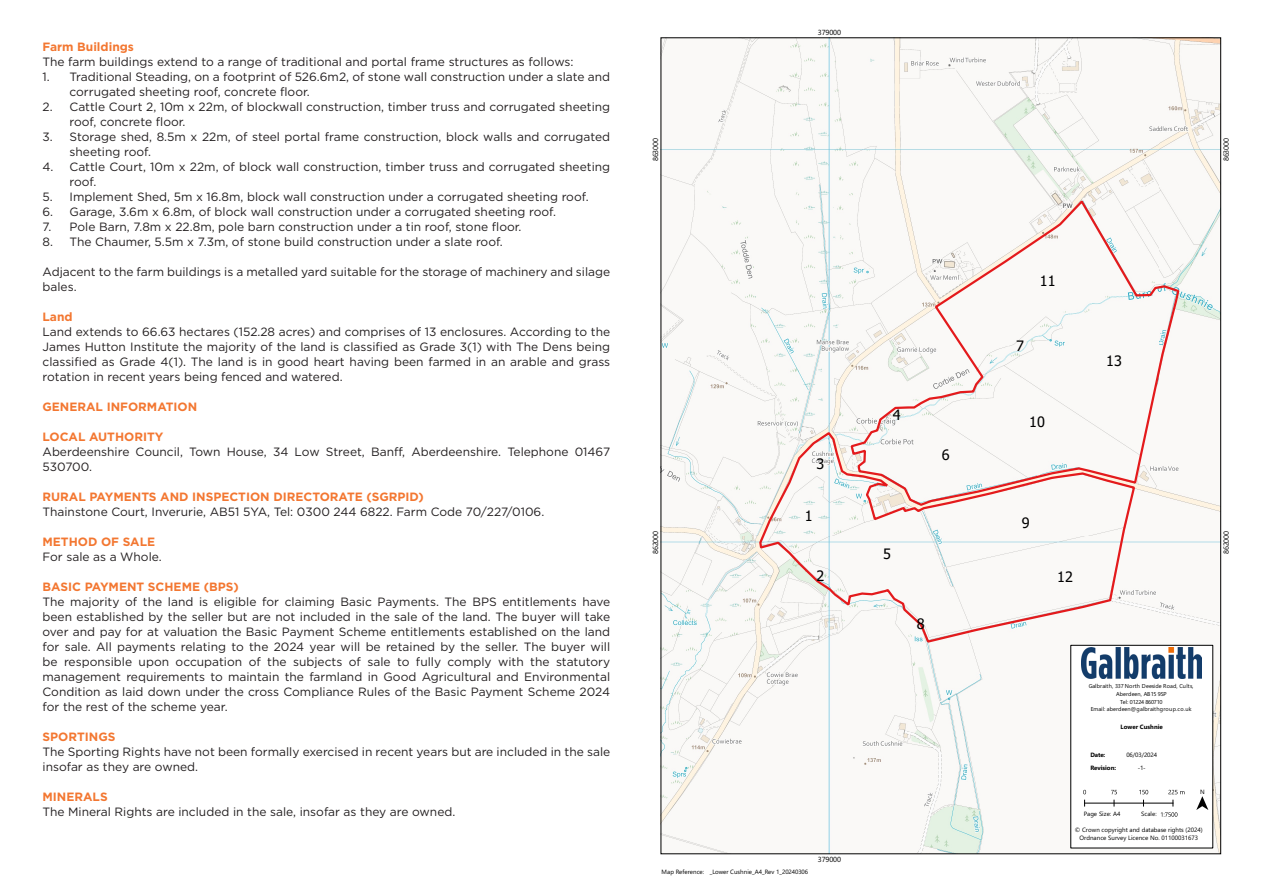
<style>
.page{position:relative;width:1263px;height:893px;background:#fff}
.page>*{position:absolute;margin:0;border:0;box-sizing:border-box;transform-origin:0 0}
.t1{font:14.4px "Tahoma";letter-spacing:.005em;color:#000}
.Body_Text{font:12px/15px "Gotham HTF";color:#231f20}
.Headings_Text{font:700 12px "Gotham HTF";color:#f37731}
.t2{font:7.35px "Segoe UI Regular";letter-spacing:-.02em;color:#000}
.t3{font:6.15px/8.2px "Segoe UI Regular";color:#000;text-align:center}
.t4{font:6.15px "Segoe UI Bold";color:#000}
.t5{font:5.7px/7.8px "Segoe UI Regular";letter-spacing:.005em;color:#000;text-align:center}
</style>
<div class="page">
<img style="left:663px;top:39px;width:556px;height:813px">
<svg style="left:849px;top:198px;width:332px;height:309px"></svg>
<svg style="left:758px;top:430px;width:379px;height:214px"></svg>
<div style="left:1070px;top:645px;width:143px;height:203px;background:#fff"></div>
<img style="left:1082px;top:648px;width:119px;height:31px">
<hr style="left:1084px;top:803px;width:89px;height:1px;background:#000">
<svg style="left:1111px;top:790px;width:6px;height:4px"></svg>
<svg style="left:1139px;top:790px;width:9px;height:4px"></svg>
<svg style="left:1168px;top:790px;width:16px;height:4px"></svg>
<svg style="left:1161px;top:812px;width:16px;height:5px"></svg>
<svg style="left:1196px;top:796px;width:12px;height:14px"></svg>
<p class="Headings_Text" style="left:43px;top:40px;width:93px">Farm Buildings</p>
<p class="Body_Text" style="left:43px;top:54px;width:532px">The farm buildings extend to a range of traditional and portal frame structures as follows:</p>
<p class="Body_Text" style="left:70px;top:69px;width:542px;text-indent:-27px">1. Traditional Steading, on a footprint of 526.6m2, of stone wall construction under a slate and corrugated sheeting roof, concrete floor.</p>
<p class="Body_Text" style="left:70px;top:99px;width:542px;text-indent:-27px">2. Cattle Court 2, 10m x 22m, of blockwall construction, timber truss and corrugated sheeting roof, concrete floor.</p>
<p class="Body_Text" style="left:70px;top:129px;width:542px;text-indent:-27px">3. Storage shed, 8.5m x 22m, of steel portal frame construction, block walls and corrugated sheeting roof.</p>
<p class="Body_Text" style="left:70px;top:159px;width:542px;text-indent:-27px">4. Cattle Court, 10m x 22m, of block wall construction, timber truss and corrugated sheeting roof.</p>
<p class="Body_Text" style="left:43px;top:189px;width:548px">5. Implement Shed, 5m x 16.8m, block wall construction under a corrugated sheeting roof.</p>
<p class="Body_Text" style="left:43px;top:204px;width:515px">6. Garage, 3.6m x 6.8m, of block wall construction under a corrugated sheeting roof.</p>
<p class="Body_Text" style="left:43px;top:219px;width:480px">7. Pole Barn, 7.8m x 22.8m, pole barn construction under a tin roof, stone floor.</p>
<p class="Body_Text" style="left:43px;top:234px;width:462px">8. The Chaumer, 5.5m x 7.3m, of stone build construction under a slate roof.</p>
<p class="Body_Text" style="left:43px;top:264px;width:569px">Adjacent to the farm buildings is a metalled yard suitable for the storage of machinery and silage bales.</p>
<p class="Headings_Text" style="left:43px;top:310px;width:32px">Land</p>
<p class="Body_Text" style="left:43px;top:324px;width:569px;text-align:justify">Land extends to 66.63 hectares (152.28 acres) and comprises of 13 enclosures. According to the James Hutton Institute the majority of the land is classified as Grade 3(1) with The Dens being classified as Grade 4(1). The land is in good heart having been farmed in an arable and grass rotation in recent years being fenced and watered.</p>
<p class="Headings_Text" style="left:43px;top:400px;width:156px">GENERAL INFORMATION</p>
<p class="Headings_Text" style="left:43px;top:430px;width:122px">LOCAL AUTHORITY</p>
<p class="Body_Text" style="left:43px;top:444px;width:569px">Aberdeenshire Council, Town House, 34 Low Street, Banff, Aberdeenshire. Telephone 01467<br>530700.</p>
<p class="Headings_Text" style="left:43px;top:490px;width:383px">RURAL PAYMENTS AND INSPECTION DIRECTORATE (SGRPID)</p>
<p class="Body_Text" style="left:43px;top:504px;width:503px">Thainstone Court, Inverurie, AB51 5YA, Tel: 0300 244 6822. Farm Code 70/227/0106.</p>
<p class="Headings_Text" style="left:43px;top:535px;width:114px">METHOD OF SALE</p>
<p class="Body_Text" style="left:43px;top:549px;width:121px">For sale as a Whole.</p>
<p class="Headings_Text" style="left:43px;top:580px;width:198px">BASIC PAYMENT SCHEME (BPS)</p>
<p class="Body_Text" style="left:43px;top:594px;width:569px;text-align:justify">The majority of the land is eligible for claiming Basic Payments. The BPS entitlements have been established by the seller but are not included in the sale of the land. The buyer will take over and pay for at valuation the Basic Payment Scheme entitlements established on the land for sale. All payments relating to the 2024 year will be retained by the seller. The buyer will be responsible upon occupation of the subjects of sale to fully comply with the statutory management requirements to maintain the farmland in Good Agricultural and Environmental Condition as laid down under the cross Compliance Rules of the Basic Payment Scheme 2024 for the rest of the scheme year.</p>
<p class="Headings_Text" style="left:43px;top:730px;width:74px">SPORTINGS</p>
<p class="Body_Text" style="left:43px;top:744px;width:569px">The Sporting Rights have not been formally exercised in recent years but are included in the sale insofar as they are owned.</p>
<p class="Headings_Text" style="left:43px;top:790px;width:67px">MINERALS</p>
<p class="Body_Text" style="left:43px;top:804px;width:414px">The Mineral Rights are included in the sale, insofar as they are owned.</p>
<p class="t2" style="left:818px;top:29px;width:25px">379000</p>
<p class="t2" style="left:652px;top:161px;width:25px;rotate:-90deg">863000</p>
<p class="t2" style="left:1223px;top:161px;width:25px;rotate:-90deg">863000</p>
<p class="t1" style="left:817px;top:456px;width:9px">3</p>
<p class="t1" style="left:805px;top:508px;width:9px">1</p>
<p class="t1" style="left:893px;top:406px;width:9px">4</p>
<p class="t1" style="left:942px;top:446px;width:9px">6</p>
<p class="t1" style="left:1040px;top:273px;width:17px">11</p>
<p class="t1" style="left:1016px;top:337px;width:9px">7</p>
<p class="t1" style="left:1029px;top:414px;width:17px">10</p>
<p class="t1" style="left:1022px;top:515px;width:9px">9</p>
<p class="t1" style="left:1106px;top:353px;width:17px">13</p>
<p class="t2" style="left:652px;top:554px;width:25px;rotate:-90deg">862000</p>
<p class="t2" style="left:1223px;top:554px;width:25px;rotate:-90deg">862000</p>
<p class="t1" style="left:883px;top:546px;width:9px">5</p>
<p class="t1" style="left:817px;top:567px;width:9px">2</p>
<p class="t1" style="left:917px;top:616px;width:9px">8</p>
<p class="t3" style="left:662px;top:868px;width:44px">Map Reference:</p>
<p class="t3" style="left:710px;top:868px;width:100px">_Lower Cushnie_A4_Rev 1_20240306</p>
<p class="t2" style="left:818px;top:856px;width:25px">379000</p>
<p class="t1" style="left:1057px;top:568px;width:17px">12</p>
<p class="t5" style="left:1089px;top:683px;width:106px">Galbraith, 337 North Deeside Road, Cults,<br>Aberdeen, AB15 9SP<br>Tel: 01224 860710<br>Email: aberdeen@galbraithgroup.co.uk</p>
<p class="t4" style="left:1090px;top:751px;width:16px">Date:</p>
<p class="t4" style="left:1120px;top:723px;width:44px">Lower Cushnie</p>
<p class="t3" style="left:1126px;top:751px;width:32px">06/03/2024</p>
<p class="t4" style="left:1090px;top:765px;width:27px">Revision:</p>
<p class="t3" style="left:1084px;top:810px;width:38px">Page Size: A4</p>
<p class="t3" style="left:1138px;top:765px;width:10px">-1-</p>
<p class="t3" style="left:1141px;top:811px;width:17px">Scale:</p>
<p class="t3" style="left:1200px;top:788px;width:6px">N</p>
<p class="t3" style="left:1075px;top:826px;width:129px">© Crown copyright and database rights (2024)<br>Ordnance Survey Licence No. 01100031673</p>
</div>
